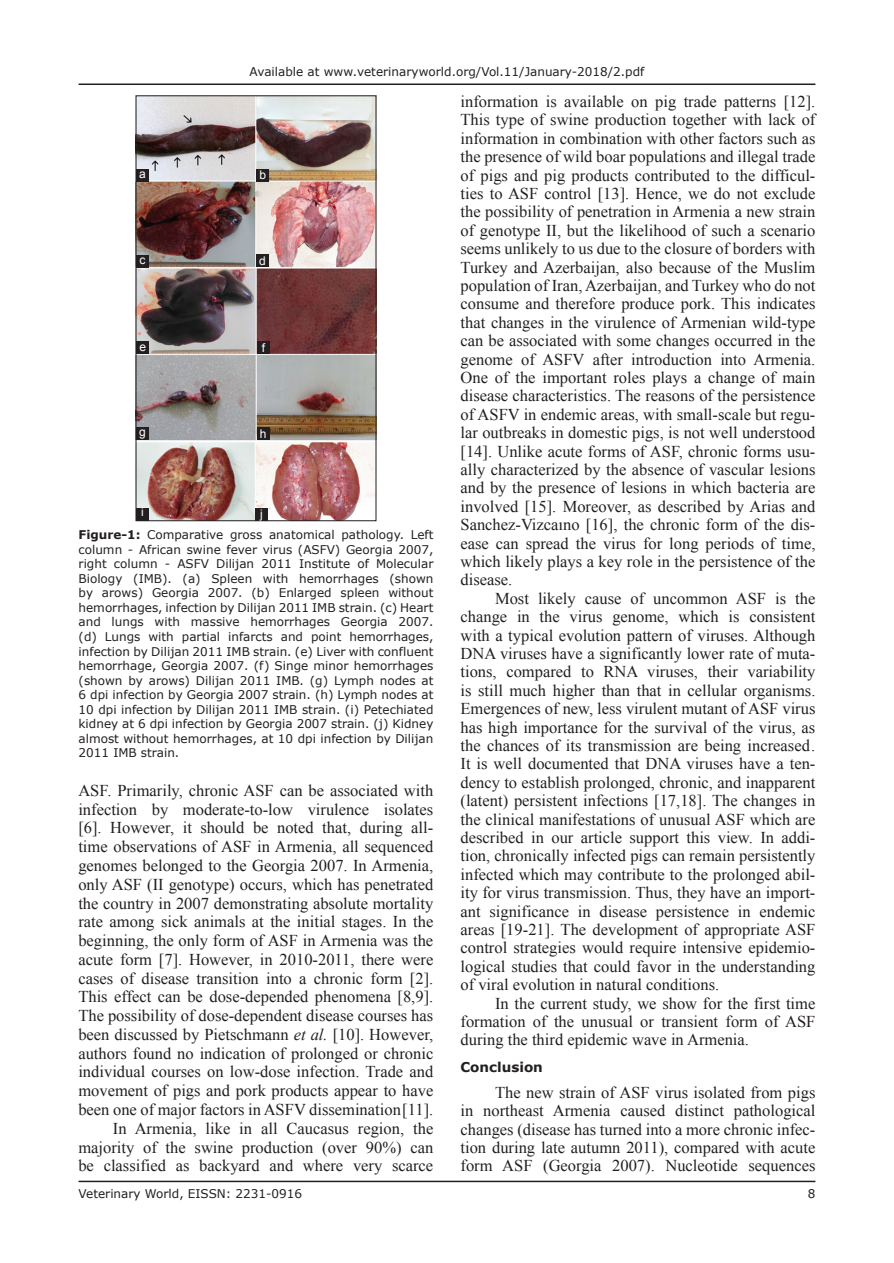
<style>
.page{position:relative;width:894px;height:1263px;background:#fff}
.page>*{position:absolute;margin:0;border:0;box-sizing:border-box;transform-origin:0 0}
.TX{font:16.5px/18.5px "Times New Roman";color:#231f20;text-align:justify}
.t1{font:700 13.5px "Verdana";color:#231f20}
.FGC{font:12px/14.5px "Verdana";color:#231f20;text-align:justify}
.LABEL{font:12px "Arial";color:#fff}
.s1{font-weight:700}
.s2{font-style:italic}
</style>
<div class="page">
<hr style="left:78px;top:1180px;width:737px;height:2px;background:#231f20">
<hr style="left:78px;top:83px;width:737px;height:2px;background:#231f20">
<img style="left:138px;top:98px;width:236px;height:421px">
<div style="left:136px;top:96px;width:240px;height:425px;border:1px solid #231f20"></div>
<div style="left:256px;top:254px;width:13px;height:13px;background:#231f20"></div>
<div style="left:257px;top:427px;width:12px;height:13px;background:#231f20"></div>
<div style="left:255px;top:508px;width:13px;height:12px;background:#231f20"></div>
<div style="left:136px;top:255px;width:13px;height:12px;background:#231f20"></div>
<div style="left:136px;top:427px;width:13px;height:13px;background:#231f20"></div>
<div style="left:136px;top:508px;width:13px;height:12px;background:#231f20"></div>
<div style="left:256px;top:169px;width:13px;height:12px;background:#231f20"></div>
<div style="left:257px;top:341px;width:13px;height:13px;background:#231f20"></div>
<div style="left:136px;top:169px;width:13px;height:13px;background:#231f20"></div>
<div style="left:136px;top:341px;width:13px;height:13px;background:#231f20"></div>
<p class="FGC" style="left:249px;top:64px;width:396px">Available at www.veterinaryworld.org/Vol.11/January-2018/2.pdf</p>
<p class="LABEL" style="left:139px;top:166px;width:8px">a</p>
<p class="LABEL" style="left:259px;top:167px;width:8px">b</p>
<p class="LABEL" style="left:139px;top:252px;width:7px">c</p>
<p class="LABEL" style="left:259px;top:253px;width:8px">d</p>
<p class="LABEL" style="left:139px;top:338px;width:8px">e</p>
<p class="LABEL" style="left:262px;top:339px;width:5px">f</p>
<p class="LABEL" style="left:139px;top:423px;width:8px">g</p>
<p class="LABEL" style="left:260px;top:426px;width:8px">h</p>
<p class="LABEL" style="left:141px;top:504px;width:4px">i</p>
<p class="LABEL" style="left:260px;top:506px;width:4px">j</p>
<p class="FGC" style="left:78px;top:527px;width:356px"><span class="s1">Figure-1:</span> Comparative gross anatomical pathology. Left column - African swine fever virus (ASFV) Georgia 2007, right column - ASFV Dilijan 2011 Institute of Molecular Biology (IMB). (a) Spleen with hemorrhages (shown by arows) Georgia 2007. (b) Enlarged spleen without hemorrhages, infection by Dilijan 2011 IMB strain. (c) Heart and lungs with massive hemorrhages Georgia 2007. (d) Lungs with partial infarcts and point hemorrhages, infection by Dilijan 2011 IMB strain. (e) Liver with confluent hemorrhage, Georgia 2007. (f) Singe minor hemorrhages (shown by arows) Dilijan 2011 IMB. (g) Lymph nodes at 6 dpi infection by Georgia 2007 strain. (h) Lymph nodes at 10 dpi infection by Dilijan 2011 IMB strain. (i) Petechiated kidney at 6 dpi infection by Georgia 2007 strain. (j) Kidney almost without hemorrhages, at 10 dpi infection by Dilijan 2011 IMB strain.</p>
<p class="TX" style="left:78px;top:780px;width:356px">ASF. Primarily, chronic ASF can be associated with infection by moderate-to-low virulence isolates [6]. However, it should be noted that, during all&shy;time observations of ASF in Armenia, all sequenced genomes belonged to the Georgia 2007. In Armenia, only ASF (II genotype) occurs, which has penetrated the country in 2007 demonstrating absolute mortality rate among sick animals at the initial stages. In the beginning, the only form of ASF in Armenia was the acute form [7]. However, in 2010-2011, there were cases of disease transition into a chronic form [2].<br>This effect can be dose-depended phenomena [8,9].<br>The possibility of dose-dependent disease courses has been discussed by Pietschmann <span class="s2">et al.</span> [10]. However, authors found no indication of prolonged or chronic individual courses on low-dose infection. Trade and movement of pigs and pork products appear to have been one of major factors in ASFV dissemination[11].</p>
<p class="TX" style="left:78px;top:1118px;width:356px;text-indent:34px">In Armenia, like in all Caucasus region, the majority of the swine production (over 90%) can be classified as backyard and where very scarce</p>
<p class="TX" style="left:460px;top:92px;width:356px">information is available on pig trade patterns [12].<br>This type of swine production together with lack of information in combination with other factors such as the presence of wild boar populations and illegal trade of pigs and pig products contributed to the difficul&shy;ties to ASF control [13]. Hence, we do not exclude the possibility of penetration in Armenia a new strain of genotype II, but the likelihood of such a scenario seems unlikely to us due to the closure of borders with Turkey and Azerbaijan, also because of the Muslim population of Iran, Azerbaijan, and Turkey who do not consume and therefore produce pork. This indicates that changes in the virulence of Armenian wild-type can be associated with some changes occurred in the genome of ASFV after introduction into Armenia.<br>One of the important roles plays a change of main disease characteristics. The reasons of the persistence of ASFV in endemic areas, with small-scale but regu&shy;lar outbreaks in domestic pigs, is not well understood [14]. Unlike acute forms of ASF, chronic forms usu&shy;ally characterized by the absence of vascular lesions and by the presence of lesions in which bacteria are involved [15]. Moreover, as described by Arias and Sanchez-Vizcaıno [16], the chronic form of the dis&shy;ease can spread the virus for long periods of time, which likely plays a key role in the persistence of the disease.</p>
<p class="TX" style="left:460px;top:588px;width:356px;text-indent:34px">Most likely cause of uncommon ASF is the change in the virus genome, which is consistent with a typical evolution pattern of viruses. Although DNA viruses have a significantly lower rate of muta&shy;tions, compared to RNA viruses, their variability is still much higher than that in cellular organisms.<br>Emergences of new, less virulent mutant of ASF virus has high importance for the survival of the virus, as the chances of its transmission are being increased.<br>It is well documented that DNA viruses have a ten&shy;dency to establish prolonged, chronic, and inapparent (latent) persistent infections [17,18]. The changes in the clinical manifestations of unusual ASF which are described in our article support this view. In addi&shy;tion, chronically infected pigs can remain persistently infected which may contribute to the prolonged abil&shy;ity for virus transmission. Thus, they have an import&shy;ant significance in disease persistence in endemic areas [19-21]. The development of appropriate ASF control strategies would require intensive epidemio&shy;logical studies that could favor in the understanding of viral evolution in natural conditions.</p>
<p class="TX" style="left:460px;top:993px;width:356px;text-indent:34px">In the current study, we show for the first time formation of the unusual or transient form of ASF during the third epidemic wave in Armenia.</p>
<h1 class="t1" style="left:460px;top:1057px;width:84px">Conclusion</h1>
<p class="TX" style="left:460px;top:1082px;width:356px;text-indent:34px">The new strain of ASF virus isolated from pigs in northeast Armenia caused distinct pathological changes (disease has turned into a more chronic infec&shy;tion during late autumn 2011), compared with acute form ASF (Georgia 2007). Nucleotide sequences</p>
<p class="FGC" style="left:78px;top:1186px;width:225px">Veterinary World, EISSN: 2231-0916</p>
<p class="FGC" style="left:807px;top:1186px;width:9px">8</p>
</div>
